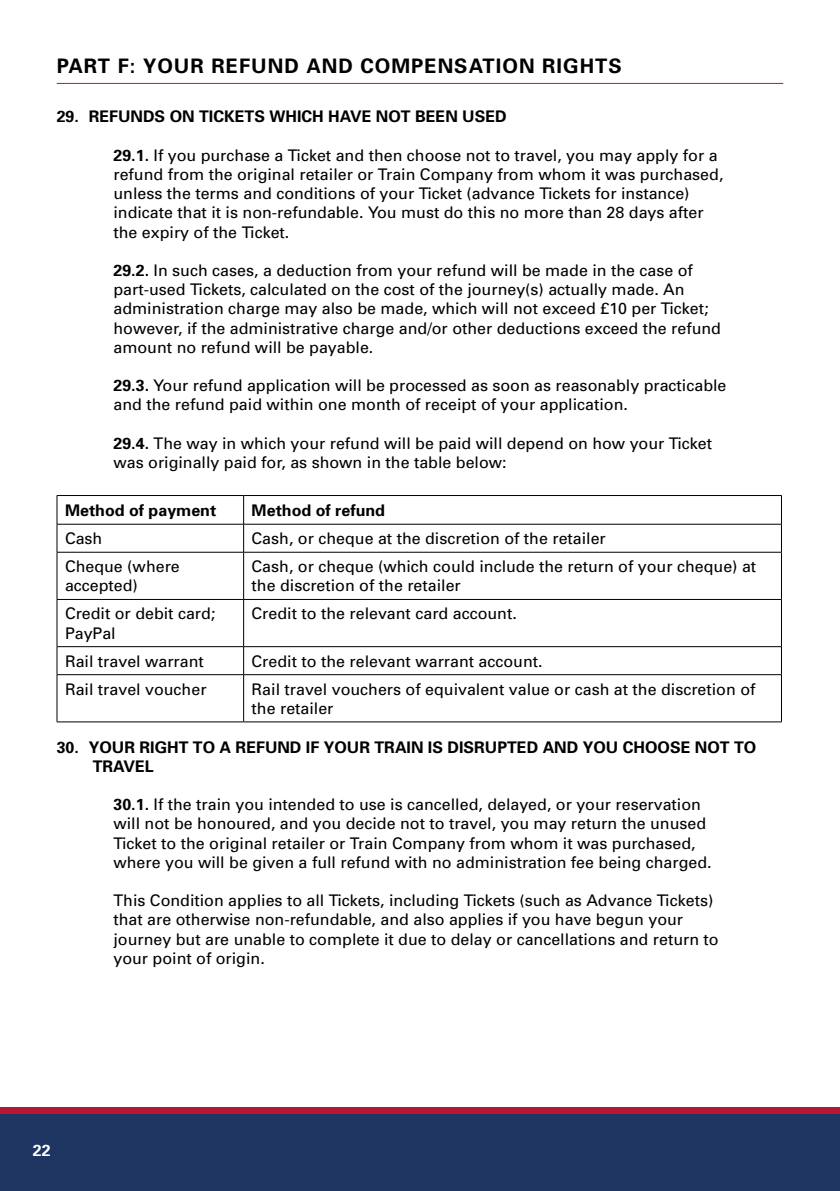
<style>
.page{position:relative;width:840px;height:1191px;background:#fff}
.page>*{position:absolute;margin:0;border:0;box-sizing:border-box;transform-origin:0 0}
.t1{font:700 20px "Univers";letter-spacing:.05em;color:#000}
.t2{font:16px/19.2px "Univers";color:#000}
.t3{font:700 16px/19.2px "Univers";color:#000}
.t4{font:700 16px "Univers";color:#fff}
.s1{font-weight:700}
</style>
<div class="page">
<div style="left:0;top:1107px;width:839px;height:84px;background:#1e3461"></div>
<div style="left:0;top:1107px;width:839px;height:6px;background:#b51832"></div>
<hr style="left:57px;top:83px;width:725px;height:1px;background:#b51832">
<hr style="left:57px;top:495px;width:186px;height:1px;background:#000">
<hr style="left:243px;top:495px;width:538px;height:1px;background:#000">
<hr style="left:57px;top:524px;width:186px;height:1px;background:#000">
<svg style="left:57px;top:496px;width:1px;height:56px"></svg>
<hr style="left:243px;top:524px;width:538px;height:1px;background:#000">
<svg style="left:243px;top:496px;width:1px;height:56px"></svg>
<hr style="left:57px;top:552px;width:186px;height:1px;background:#000">
<hr style="left:57px;top:552px;width:1px;height:47px;background:#000">
<hr style="left:243px;top:552px;width:538px;height:1px;background:#000">
<hr style="left:243px;top:552px;width:1px;height:47px;background:#000">
<hr style="left:780px;top:552px;width:1px;height:47px;background:#000">
<hr style="left:57px;top:599px;width:186px;height:1px;background:#000">
<hr style="left:57px;top:599px;width:1px;height:47px;background:#000">
<hr style="left:243px;top:599px;width:538px;height:1px;background:#000">
<hr style="left:243px;top:599px;width:1px;height:47px;background:#000">
<hr style="left:780px;top:599px;width:1px;height:47px;background:#000">
<hr style="left:57px;top:646px;width:186px;height:1px;background:#000">
<svg style="left:57px;top:647px;width:1px;height:27px"></svg>
<hr style="left:243px;top:646px;width:538px;height:1px;background:#000">
<svg style="left:243px;top:647px;width:1px;height:27px"></svg>
<hr style="left:57px;top:674px;width:186px;height:1px;background:#000">
<hr style="left:57px;top:675px;width:1px;height:46px;background:#000">
<hr style="left:243px;top:674px;width:538px;height:1px;background:#000">
<hr style="left:243px;top:675px;width:1px;height:46px;background:#000">
<hr style="left:780px;top:675px;width:1px;height:46px;background:#000">
<hr style="left:57px;top:721px;width:186px;height:1px;background:#000">
<hr style="left:243px;top:721px;width:538px;height:1px;background:#000">
<p class="t1" style="left:57px;top:53px;width:566px">PART F: YOUR REFUND AND COMPENSATION RIGHTS</p>
<p class="t3" style="left:57px;top:107px;width:451px">29. REFUNDS ON TICKETS WHICH HAVE NOT BEEN USED</p>
<p class="t2" style="left:113px;top:146px;width:611px"><span class="s1">29.1.</span> If you purchase a Ticket and then choose not to travel, you may apply for a refund from the original retailer or Train Company from whom it was purchased, unless the terms and conditions of your Ticket (advance Tickets for instance) indicate that it is non-refundable. You must do this no more than 28 days after the expiry of the Ticket.</p>
<p class="t2" style="left:113px;top:261px;width:608px"><span class="s1">29.2.</span> In such cases, a deduction from your refund will be made in the case of part-used Tickets, calculated on the cost of the journey(s) actually made. An administration charge may also be made, which will not exceed £10 per Ticket; however, if the administrative charge and/or other deductions exceed the refund amount no refund will be payable.</p>
<p class="t2" style="left:113px;top:376px;width:614px"><span class="s1">29.3.</span> Your refund application will be processed as soon as reasonably practicable and the refund paid within one month of receipt of your application.</p>
<p class="t2" style="left:113px;top:434px;width:600px"><span class="s1">29.4.</span> The way in which your refund will be paid will depend on how your Ticket was originally paid for, as shown in the table below:</p>
<p class="t3" style="left:65px;top:501px;width:153px">Method of payment</p>
<p class="t3" style="left:251px;top:501px;width:135px">Method of refund</p>
<p class="t2" style="left:65px;top:529px;width:39px">Cash</p>
<p class="t2" style="left:251px;top:529px;width:355px">Cash, or cheque at the discretion of the retailer</p>
<p class="t2" style="left:65px;top:557px;width:116px">Cheque (where accepted)</p>
<p class="t2" style="left:251px;top:557px;width:506px">Cash, or cheque (which could include the return of your cheque) at the discretion of the retailer</p>
<p class="t2" style="left:65px;top:604px;width:152px">Credit or debit card;<br>PayPal</p>
<p class="t2" style="left:251px;top:604px;width:266px">Credit to the relevant card account.</p>
<p class="t2" style="left:65px;top:651px;width:140px">Rail travel warrant</p>
<p class="t2" style="left:251px;top:651px;width:292px">Credit to the relevant warrant account.</p>
<p class="t2" style="left:65px;top:679px;width:143px">Rail travel voucher</p>
<p class="t2" style="left:251px;top:679px;width:505px">Rail travel vouchers of equivalent value or cash at the discretion of the retailer</p>
<p class="t3" style="left:93px;top:737px;width:664px;text-indent:-36px">30. YOUR RIGHT TO A REFUND IF YOUR TRAIN IS DISRUPTED AND YOU CHOOSE NOT TO<br>TRAVEL</p>
<p class="t2" style="left:113px;top:795px;width:599px"><span class="s1">30.1.</span> If the train you intended to use is cancelled, delayed, or your reservation will not be honoured, and you decide not to travel, you may return the unused Ticket to the original retailer or Train Company from whom it was purchased, where you will be given a full refund with no administration fee being charged.</p>
<p class="t2" style="left:113px;top:891px;width:606px">This Condition applies to all Tickets, including Tickets (such as Advance Tickets) that are otherwise non-refundable, and also applies if you have begun your journey but are unable to complete it due to delay or cancellations and return to your point of origin.</p>
<p class="t4" style="left:33px;top:1140px;width:19px">22</p>
</div>
